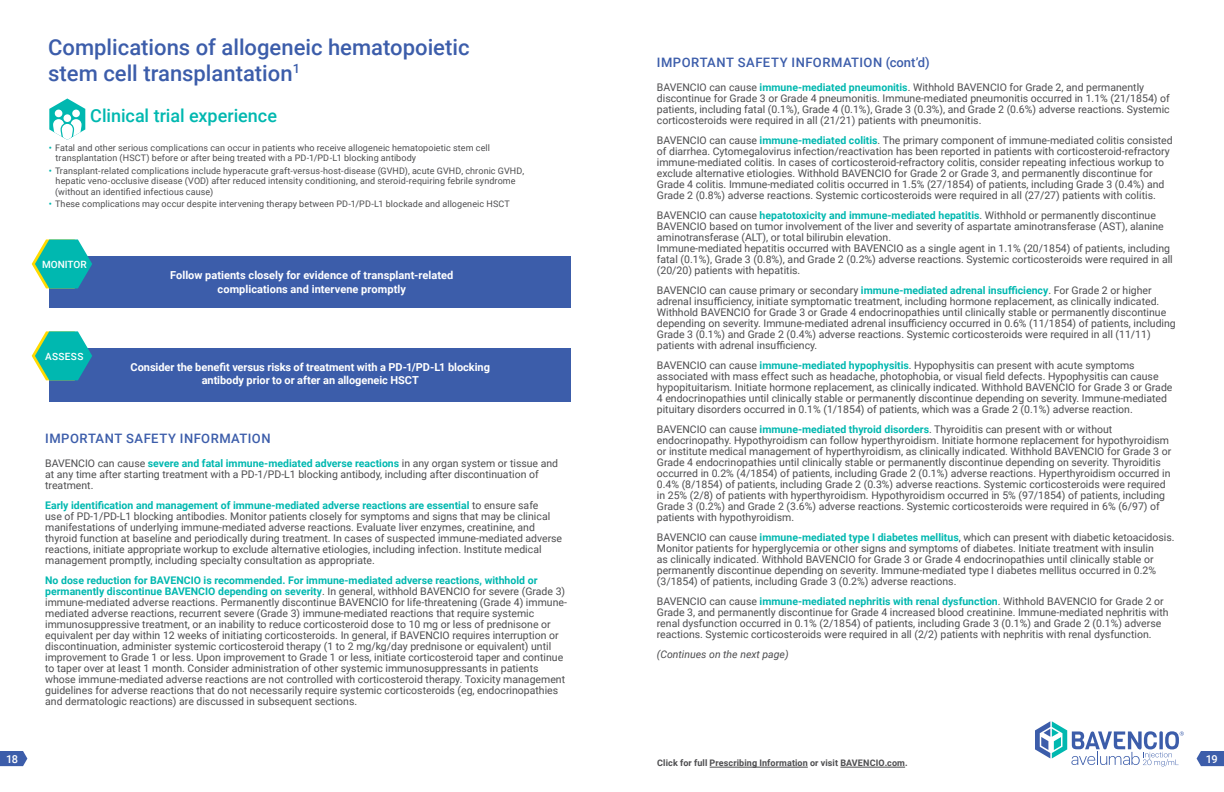
<style>
.page{position:relative;width:1224px;height:792px;background:#fff}
.page>*{position:absolute;margin:0;border:0;box-sizing:border-box;transform-origin:0 0}
.t1{font:500 22px/26px "Roboto";color:#3c5daa}
.t2{font:500 18px "Roboto";letter-spacing:-.005em;color:#00b8b0}
.t3{font:500 13px "Roboto";letter-spacing:.04em;color:#3c5daa}
.t4{font:700 11px/13.2px "Roboto";color:#fff;text-align:center}
.t5{font:500 11px "Roboto";color:#fff}
.t6{font:10.5px/11px "Roboto";color:#4d4d4f}
.t7{font:italic 10.5px "Roboto";color:#4d4d4f}
.t8{font:500 10px "Roboto";color:#fff}
.t9{font:9px/10.5px "Roboto";letter-spacing:.01em;color:#4d4d4f}
.t10{font:700 9px "Roboto";letter-spacing:.01em;color:#4d4d4f}
.s1{font-weight:500;color:#00b8b0}
.s2{font-weight:700;color:#00b8b0}
</style>
<div class="page">
<svg style="left:1197px;top:751px;width:27px;height:15px"></svg>
<svg style="left:0;top:751px;width:27px;height:15px"></svg>
<svg style="left:1035px;top:721px;width:149px;height:46px"></svg>
<hr style="left:710px;top:767px;width:98px;height:1px;background:#4d4d4f">
<hr style="left:840px;top:767px;width:65px;height:1px;background:#4d4d4f">
<div style="left:49px;top:348px;width:522px;height:53px;background:#3c5daa"></div>
<svg style="left:32px;top:331px;width:60px;height:49px"></svg>
<div style="left:49px;top:256px;width:522px;height:51px;background:#3c5daa"></div>
<svg style="left:32px;top:239px;width:60px;height:49px"></svg>
<svg style="left:49px;top:98px;width:36px;height:42px"></svg>
<h1 class="t1" style="left:48px;top:33px;width:423px">Complications of allogeneic hematopoietic stem cell transplantation<sup>1</sup></h1>
<h2 class="t2" style="left:90px;top:103px;width:188px">Clinical trial experience</h2>
<p class="t9" style="left:56px;top:142px;width:436px;text-indent:-7px"><span class="s1">•</span> Fatal and other serious complications can occur in patients who receive allogeneic hematopoietic stem cell transplantation (HSCT) before or after being treated with a PD-1/PD-L1 blocking antibody</p>
<p class="t9" style="left:55px;top:165px;width:470px;text-indent:-6px"><span class="s1">•</span> Transplant-related complications include hyperacute graft-versus-host-disease (GVHD), acute GVHD, chronic GVHD, hepatic veno-occlusive disease (VOD) after reduced intensity conditioning, and steroid-requiring febrile syndrome (without an identified infectious cause)</p>
<p class="t9" style="left:49px;top:198px;width:463px"><span class="s1">•</span> These complications may occur despite intervening therapy between PD-1/PD-L1 blockade and allogeneic HSCT</p>
<p class="t8" style="left:42px;top:257px;width:46px">MONITOR</p>
<p class="t8" style="left:45px;top:349px;width:40px">ASSESS</p>
<p class="t4" style="left:170px;top:268px;width:285px">Follow patients closely for evidence of transplant-related complications and intervene promptly</p>
<p class="t4" style="left:131px;top:360px;width:361px">Consider the benefit versus risks of treatment with a PD-1/PD-L1 blocking antibody prior to or after an allogeneic HSCT</p>
<p class="t3" style="left:45px;top:429px;width:227px">IMPORTANT SAFETY INFORMATION</p>
<p class="t6" style="left:45px;top:458px;width:515px">BAVENCIO can cause <span class="s2">severe and fatal immune-mediated adverse reactions</span> in any organ system or tissue and at any time after starting treatment with a PD-1/PD-L1 blocking antibody, including after discontinuation of treatment.</p>
<p class="t6" style="left:45px;top:500px;width:519px"><span class="s2">Early identification and management of immune-mediated adverse reactions are essential</span> to ensure safe<br>use of PD-1/PD-L1 blocking antibodies. Monitor patients closely for symptoms and signs that may be clinical manifestations of underlying immune-mediated adverse reactions. Evaluate liver enzymes, creatinine, and thyroid function at baseline and periodically during treatment. In cases of suspected immune-mediated adverse reactions, initiate appropriate workup to exclude alternative etiologies, including infection. Institute medical management promptly, including specialty consultation as appropriate.</p>
<p class="t6" style="left:45px;top:575px;width:523px"><span class="s2">No dose reduction for BAVENCIO is recommended. For immune-mediated adverse reactions, withhold or permanently discontinue BAVENCIO depending on severity</span>. In general, withhold BAVENCIO for severe (Grade 3) immune-mediated adverse reactions. Permanently discontinue BAVENCIO for life-threatening (Grade 4) immune&shy;mediated adverse reactions, recurrent severe (Grade 3) immune-mediated reactions that require systemic immunosuppressive treatment, or an inability to reduce corticosteroid dose to 10 mg or less of prednisone or equivalent per day within 12 weeks of initiating corticosteroids. In general, if BAVENCIO requires interruption or discontinuation, administer systemic corticosteroid therapy (1 to 2 mg/kg/day prednisone or equivalent) until improvement to Grade 1 or less. Upon improvement to Grade 1 or less, initiate corticosteroid taper and continue to taper over at least 1 month. Consider administration of other systemic immunosuppressants in patients whose immune-mediated adverse reactions are not controlled with corticosteroid therapy. Toxicity management guidelines for adverse reactions that do not necessarily require systemic corticosteroids (eg, endocrinopathies and dermatologic reactions) are discussed in subsequent sections.</p>
<p class="t3" style="left:657px;top:54px;width:274px">IMPORTANT SAFETY INFORMATION (cont’d)</p>
<p class="t6" style="left:657px;top:82px;width:514px">BAVENCIO can cause <span class="s2">immune-mediated pneumonitis</span>. Withhold BAVENCIO for Grade 2, and permanently discontinue for Grade 3 or Grade 4 pneumonitis. Immune-mediated pneumonitis occurred in 1.1% (21/1854) of patients, including fatal (0.1%), Grade 4 (0.1%), Grade 3 (0.3%), and Grade 2 (0.6%) adverse reactions. Systemic corticosteroids were required in all (21/21) patients with pneumonitis.</p>
<p class="t6" style="left:657px;top:135px;width:517px">BAVENCIO can cause <span class="s2">immune-mediated colitis</span>. The primary component of immune-mediated colitis consisted of diarrhea. Cytomegalovirus infection/reactivation has been reported in patients with corticosteroid-refractory immune-mediated colitis. In cases of corticosteroid-refractory colitis, consider repeating infectious workup to exclude alternative etiologies. Withhold BAVENCIO for Grade 2 or Grade 3, and permanently discontinue for Grade 4 colitis. Immune-mediated colitis occurred in 1.5% (27/1854) of patients, including Grade 3 (0.4%) and Grade 2 (0.8%) adverse reactions. Systemic corticosteroids were required in all (27/27) patients with colitis.</p>
<p class="t6" style="left:657px;top:210px;width:517px">BAVENCIO can cause <span class="s2">hepatotoxicity and immune-mediated hepatitis</span>. Withhold or permanently discontinue BAVENCIO based on tumor involvement of the liver and severity of aspartate aminotransferase (AST), alanine aminotransferase (ALT), or total bilirubin elevation.<br>Immune-mediated hepatitis occurred with BAVENCIO as a single agent in 1.1% (20/1854) of patients, including fatal (0.1%), Grade 3 (0.8%), and Grade 2 (0.2%) adverse reactions. Systemic corticosteroids were required in all (20/20) patients with hepatitis.</p>
<p class="t6" style="left:657px;top:285px;width:520px">BAVENCIO can cause primary or secondary <span class="s2">immune-mediated adrenal insufficiency</span>. For Grade 2 or higher adrenal insufficiency, initiate symptomatic treatment, including hormone replacement, as clinically indicated.<br>Withhold BAVENCIO for Grade 3 or Grade 4 endocrinopathies until clinically stable or permanently discontinue depending on severity. Immune-mediated adrenal insufficiency occurred in 0.6% (11/1854) of patients, including Grade 3 (0.1%) and Grade 2 (0.4%) adverse reactions. Systemic corticosteroids were required in all (11/11) patients with adrenal insufficiency.</p>
<p class="t6" style="left:657px;top:360px;width:517px">BAVENCIO can cause <span class="s2">immune-mediated hypophysitis</span>. Hypophysitis can present with acute symptoms associated with mass effect such as headache, photophobia, or visual field defects. Hypophysitis can cause hypopituitarism. Initiate hormone replacement, as clinically indicated. Withhold BAVENCIO for Grade 3 or Grade 4 endocrinopathies until clinically stable or permanently discontinue depending on severity. Immune-mediated pituitary disorders occurred in 0.1% (1/1854) of patients, which was a Grade 2 (0.1%) adverse reaction.</p>
<p class="t6" style="left:657px;top:424px;width:516px">BAVENCIO can cause <span class="s2">immune-mediated thyroid disorders</span>. Thyroiditis can present with or without endocrinopathy. Hypothyroidism can follow hyperthyroidism. Initiate hormone replacement for hypothyroidism or institute medical management of hyperthyroidism, as clinically indicated. Withhold BAVENCIO for Grade 3 or Grade 4 endocrinopathies until clinically stable or permanently discontinue depending on severity. Thyroiditis occurred in 0.2% (4/1854) of patients, including Grade 2 (0.1%) adverse reactions. Hyperthyroidism occurred in 0.4% (8/1854) of patients, including Grade 2 (0.3%) adverse reactions. Systemic corticosteroids were required in 25% (2/8) of patients with hyperthyroidism. Hypothyroidism occurred in 5% (97/1854) of patients, including Grade 3 (0.2%) and Grade 2 (3.6%) adverse reactions. Systemic corticosteroids were required in 6% (6/97) of patients with hypothyroidism.</p>
<p class="t6" style="left:657px;top:532px;width:519px">BAVENCIO can cause <span class="s2">immune-mediated type I diabetes mellitus</span>, which can present with diabetic ketoacidosis.<br>Monitor patients for hyperglycemia or other signs and symptoms of diabetes. Initiate treatment with insulin<br>as clinically indicated. Withhold BAVENCIO for Grade 3 or Grade 4 endocrinopathies until clinically stable or permanently discontinue depending on severity. Immune-mediated type I diabetes mellitus occurred in 0.2% (3/1854) of patients, including Grade 3 (0.2%) adverse reactions.</p>
<p class="t6" style="left:657px;top:596px;width:513px">BAVENCIO can cause <span class="s2">immune-mediated nephritis with renal dysfunction</span>. Withhold BAVENCIO for Grade 2 or Grade 3, and permanently discontinue for Grade 4 increased blood creatinine. Immune-mediated nephritis with renal dysfunction occurred in 0.1% (2/1854) of patients, including Grade 3 (0.1%) and Grade 2 (0.1%) adverse reactions. Systemic corticosteroids were required in all (2/2) patients with nephritis with renal dysfunction.</p>
<p class="t7" style="left:657px;top:647px;width:133px">(Continues on the next page)</p>
<p class="t5" style="left:6px;top:751px;width:13px">18</p>
<p class="t5" style="left:1206px;top:751px;width:13px">19</p>
<p class="t10" style="left:657px;top:757px;width:252px">Click for full Prescribing Information or visit BAVENCIO.com.</p>
</div>
